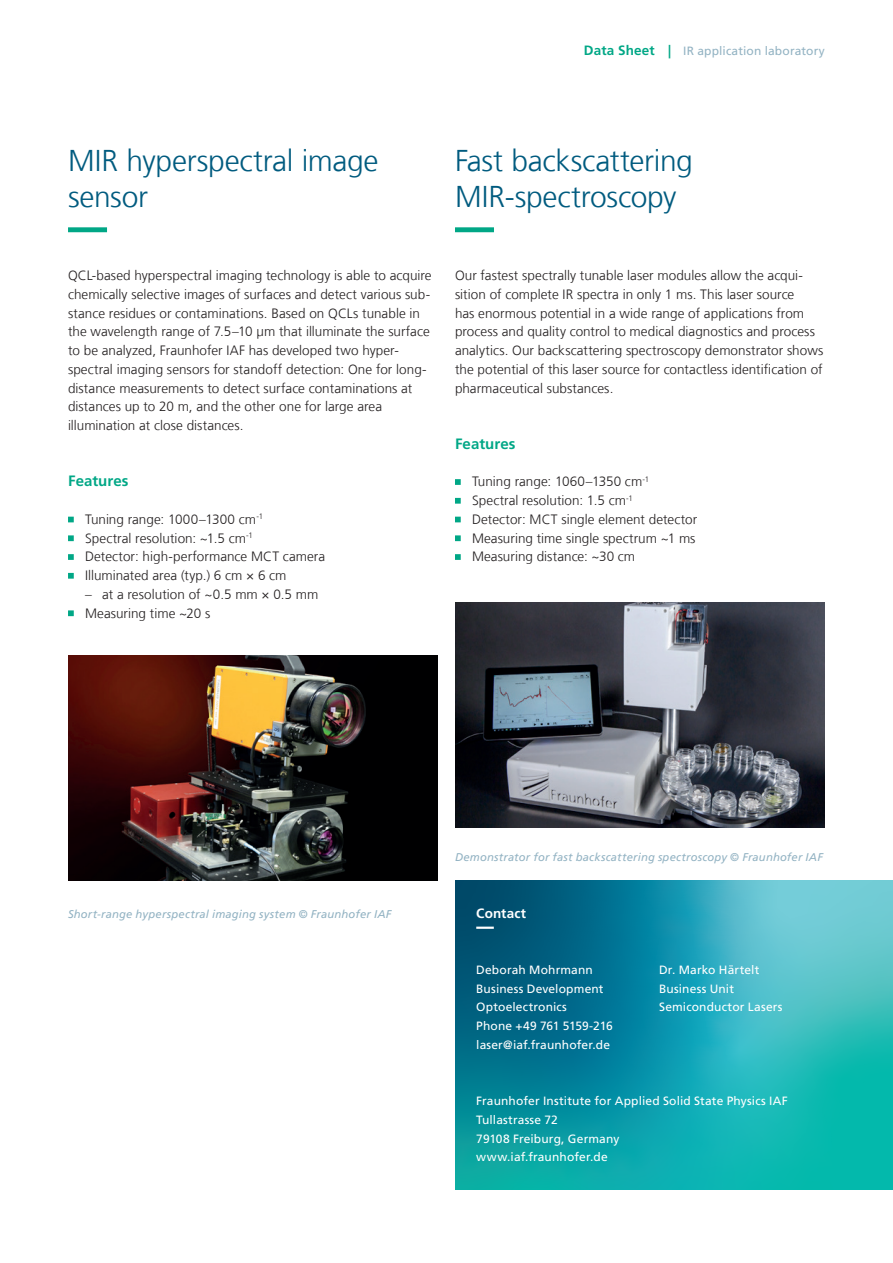
<style>
.page{position:relative;width:893px;height:1263px;background:#fff}
.page>*{position:absolute;margin:0;border:0;box-sizing:border-box;transform-origin:0 0}
.t1{font:300 30px/36px "Frutiger LT Com";letter-spacing:-.01em;color:#005b7f}
.t2{font:700 15px "Frutiger LT Com";letter-spacing:.005em;color:#00a786}
.t3{font:300 13.5px/18.8px "Frutiger LT Com";letter-spacing:.005em;color:#231f20}
.t4{font:700 13.5px "Frutiger LT Com";letter-spacing:.01em;color:#fff}
.t5{font:12px/18.8px "Frutiger LT Com";letter-spacing:.01em;color:#fff}
.t6{font:12px "Frutiger LT Com";letter-spacing:.01em;color:#93b3c3}
.t7{font:italic 11.25px "Frutiger LT Com";letter-spacing:.015em;color:#93b3c3}
.s1{font-weight:700;font-size:13.5px;color:#00a786}
</style>
<div class="page">
<svg style="left:455px;top:880px;width:438px;height:310px;background:#199ca9"></svg>
<svg style="left:68px;top:227px;width:39px;height:5px"></svg>
<svg style="left:68px;top:517px;width:6px;height:5px"></svg>
<svg style="left:68px;top:535px;width:6px;height:6px"></svg>
<svg style="left:68px;top:554px;width:6px;height:6px"></svg>
<svg style="left:68px;top:573px;width:6px;height:6px"></svg>
<svg style="left:68px;top:610px;width:6px;height:6px"></svg>
<svg style="left:455px;top:227px;width:39px;height:5px"></svg>
<svg style="left:455px;top:479px;width:6px;height:6px"></svg>
<svg style="left:455px;top:498px;width:6px;height:6px"></svg>
<svg style="left:455px;top:517px;width:6px;height:5px"></svg>
<svg style="left:455px;top:535px;width:6px;height:6px"></svg>
<svg style="left:455px;top:554px;width:6px;height:6px"></svg>
<svg style="left:476px;top:926px;width:166px;height:3px"></svg>
<img style="left:455px;top:602px;width:370px;height:225px">
<img style="left:68px;top:655px;width:370px;height:225px">
<p class="t6" style="left:584px;top:44px;width:243px"><span class="s1">Data Sheet |</span> IR application laboratory</p>
<h1 class="t1" style="left:68px;top:143px;width:312px">MIR hyperspectral image sensor</h1>
<p class="t3" style="left:68px;top:266px;width:365px">QCL-based hyperspectral imaging technology is able to acquire chemically selective images of surfaces and detect various sub&shy;stance residues or contaminations. Based on QCLs tunable in the wavelength range of 7.5–10 µm that illuminate the surface to be analyzed, Fraunhofer IAF has developed two hyper&shy;spectral imaging sensors for standoff detection: One for long&shy;distance measurements to detect surface contaminations at distances up to 20 m, and the other one for large area illumination at close distances.</p>
<p class="t2" style="left:68px;top:472px;width:62px">Features</p>
<p class="t3" style="left:85px;top:510px;width:242px">Tuning range: 1000–1300 cm<sup>-1<br></sup>Spectral resolution: ~1.5 cm<sup>-1<br></sup>Detector: high-performance MCT camera Illuminated area (typ.) 6 cm × 6 cm</p>
<p class="t3" style="left:85px;top:585px;width:235px">– at a resolution of ~0.5 mm × 0.5 mm<br>Measuring time ~20 s</p>
<h1 class="t1" style="left:455px;top:143px;width:239px">Fast backscattering<br>MIR-spectroscopy</h1>
<p class="t3" style="left:455px;top:266px;width:370px">Our fastest spectrally tunable laser modules allow the acqui&shy;sition of complete IR spectra in only 1 ms. This laser source<br>has enormous potential in a wide range of applications from process and quality control to medical diagnostics and process analytics. Our backscattering spectroscopy demonstrator shows the potential of this laser source for contactless identification of pharmaceutical substances.</p>
<p class="t2" style="left:455px;top:435px;width:62px">Features</p>
<p class="t3" style="left:472px;top:472px;width:227px">Tuning range: 1060–1350 cm<sup>-1<br></sup>Spectral resolution: 1.5 cm<sup>-1<br></sup>Detector: MCT single element detector<br>Measuring time single spectrum ~1 ms<br>Measuring distance: ~30 cm</p>
<p class="t7" style="left:68px;top:907px;width:325px">Short-range hyperspectral imaging system © Fraunhofer IAF</p>
<p class="t7" style="left:455px;top:851px;width:369px">Demonstrator for fast backscattering spectroscopy © Fraunhofer IAF</p>
<p class="t4" style="left:476px;top:905px;width:51px">Contact</p>
<p class="t5" style="left:476px;top:960px;width:138px">Deborah Mohrmann<br>Business Development<br>Optoelectronics<br>Phone +49 761 5159-216 laser@iaf.fraunhofer.de</p>
<p class="t5" style="left:659px;top:960px;width:125px">Dr. Marko Härtelt<br>Business Unit<br>Semiconductor Lasers</p>
<p class="t5" style="left:476px;top:1092px;width:313px">Fraunhofer Institute for Applied Solid State Physics IAF<br>Tullastrasse 72<br>79108 Freiburg, Germany<br>www.iaf.fraunhofer.de</p>
</div>
